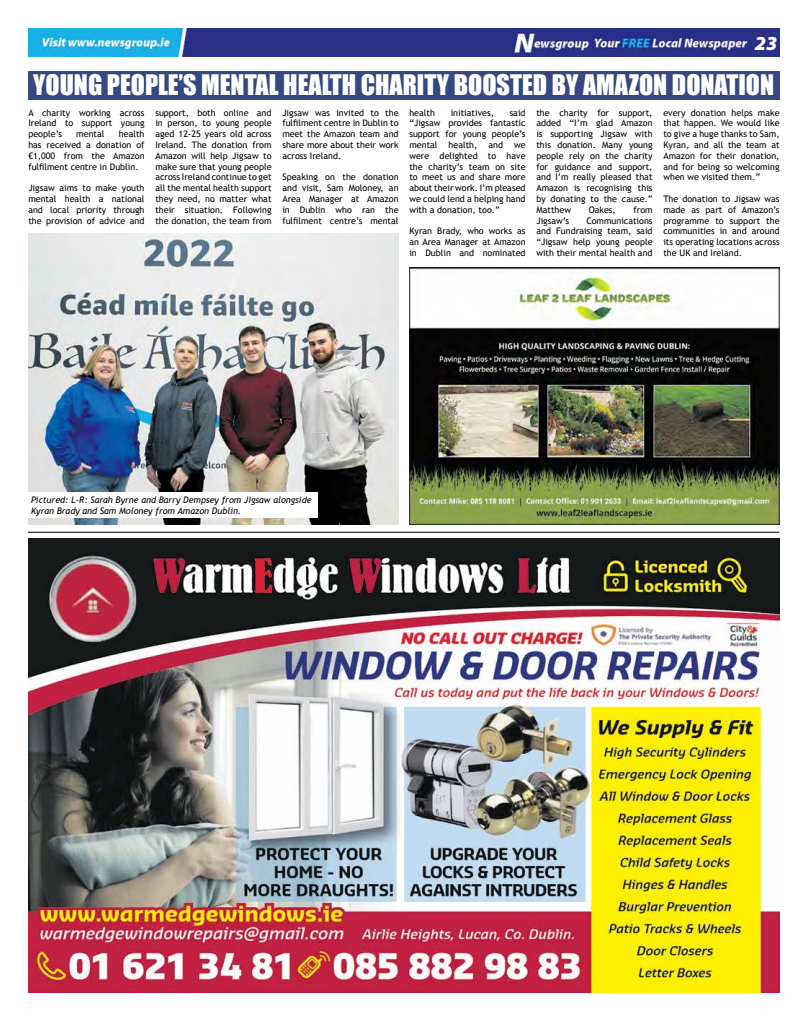
<style>
.page{position:relative;width:808px;height:1021px;background:#fff}
.page>*{position:absolute;margin:0;border:0;box-sizing:border-box;transform-origin:0 0}
.t1{font:26px "Impact";color:#fff}
.t2{font:20px "Impact";color:#fff}
.t3{font:9px/10.8px "Trebuchet MS";color:#000;text-align:justify}
.t4{font:italic 9px/10.8px "Trebuchet MS";color:#000}
.s1{font-family:"Myriad Pro";font-weight:900;font-style:italic}
</style>
<div class="page">
<img style="left:409px;top:267px;width:371px;height:257px">
<hr style="left:28px;top:531px;width:751px;height:1px;background:#000">
<img style="left:28px;top:539px;width:752px;height:453px">
<img style="left:28px;top:28px;width:751px;height:29px">
<div style="left:28px;top:71px;width:751px;height:28px;background:#354881"></div>
<img style="left:28px;top:234px;width:371px;height:290px">
<div style="left:28px;top:492px;width:289px;height:25px;background:#fff"></div>
<h2 class="t2" style="left:752px;top:27px;width:26px">03<span class="s1">23</span></h2>
<h1 class="t1" style="left:33px;top:65px;width:742px">YOUNG PEOPLE’S MENTAL HEALTH CHARITY BOOSTED BY AMAZON DONATION</h1>
<p class="t3" style="left:28px;top:107px;width:118px">A charity working across Ireland to support young people’s</p>
<p class="t3" style="left:663px;top:107px;width:118px">every donation helps make that happen. We would like to give a huge thanks to Sam, Kyran, and all the team at Amazon for their donation, and for being so welcoming when we visited them.”</p>
<p class="t3" style="left:663px;top:193px;width:118px">The donation to Jigsaw was made as part of Amazon’s programme to support the communities in and around its operating locations across the UK and Ireland.</p>
<p class="t3" style="left:155px;top:107px;width:118px">support, both online and in person, to young people aged 12-25 years old across Ireland. The donation from Amazon will help Jigsaw to make sure that young people across Ireland continue to get all the mental health support they need, no matter what their situation. Following the donation, the team from</p>
<p class="t3" style="left:282px;top:107px;width:118px">Jigsaw was invited to the fulfilment centre in Dublin to meet the Amazon team and share more about their work across Ireland.</p>
<p class="t3" style="left:409px;top:107px;width:118px;text-indent:100px">said “Jigsaw provides fantastic support for young people’s mental health, and we were delighted to have the charity’s team on site to meet us and share more about their work. I’m pleased we could lend a helping hand with a donation, too.”</p>
<p class="t3" style="left:409px;top:226px;width:118px">Kyran Brady, who works as an Area Manager at Amazon in Dublin and nominated</p>
<p class="t3" style="left:409px;top:107px;width:27px">health</p>
<p class="t3" style="left:451px;top:107px;width:45px">initiatives,</p>
<p class="t3" style="left:536px;top:107px;width:118px">the charity for support, added “I’m glad Amazon is supporting Jigsaw with this donation. Many young people rely on the charity for guidance and support, and I’m really pleased that Amazon is recognising this by donating to the cause.” Matthew</p>
<p class="t3" style="left:28px;top:129px;width:118px;text-indent:91px">health has received a donation of €1,000 from the Amazon fulfilment centre in Dublin.</p>
<p class="t3" style="left:28px;top:183px;width:118px">Jigsaw aims to make youth mental health a national and local priority through the provision of advice and</p>
<p class="t3" style="left:76px;top:129px;width:30px">mental</p>
<p class="t3" style="left:282px;top:172px;width:118px">Speaking on the donation and visit, Sam Moloney, an Area Manager at Amazon in Dublin who ran the fulfilment centre’s mental</p>
<p class="t3" style="left:589px;top:204px;width:29px">Oakes,</p>
<p class="t3" style="left:633px;top:204px;width:21px">from</p>
<p class="t3" style="left:536px;top:215px;width:34px">Jigsaw’s</p>
<p class="t3" style="left:536px;top:215px;width:118px;text-indent:50px">Communications and Fundraising team, said “Jigsaw help young people with their mental health and</p>
<p class="t4" style="left:31px;top:494px;width:282px">Pictured: L-R: Sarah Byrne and Barry Dempsey from Jigsaw alongside<br>Kyran Brady and Sam Moloney from Amazon Dublin.</p>
</div>
